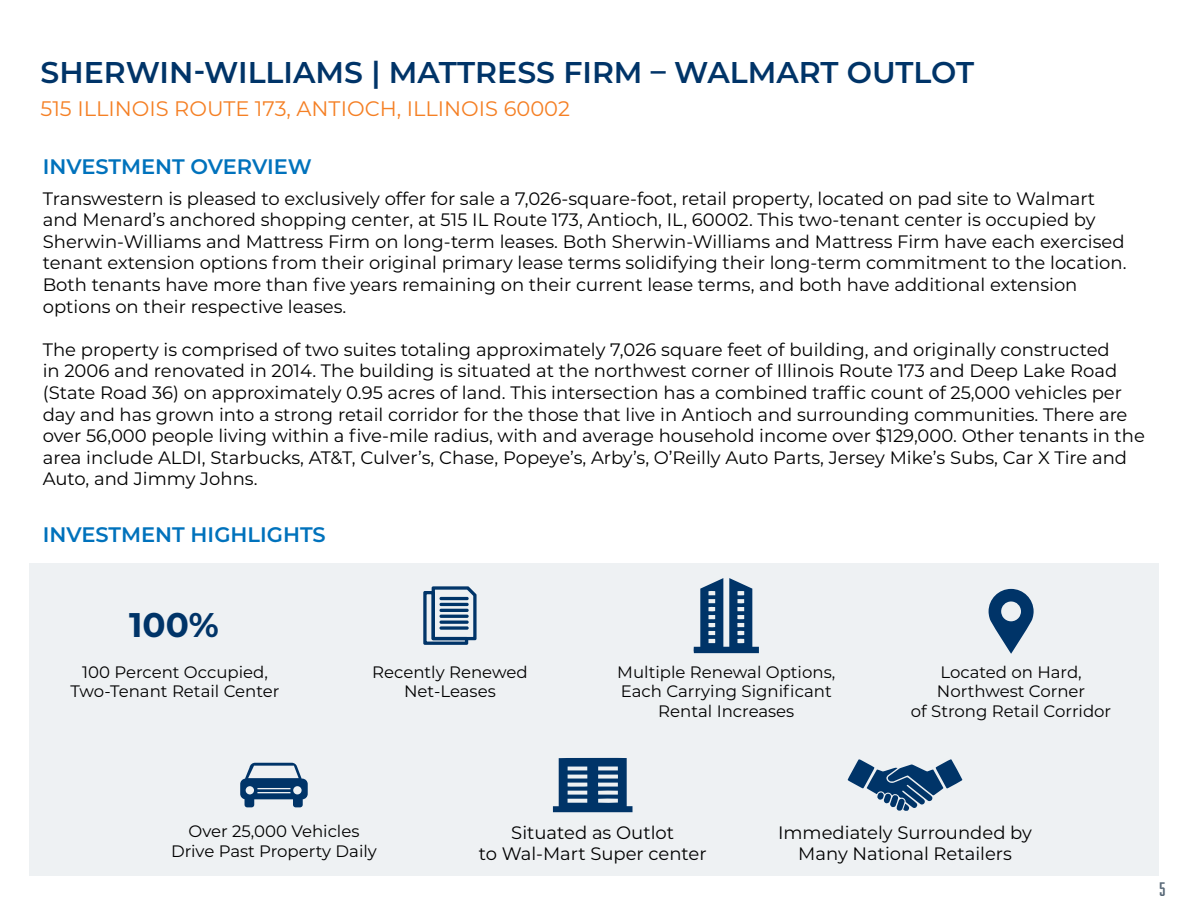
<style>
.page{position:relative;width:1188px;height:918px;background:#fff}
.page>*{position:absolute;margin:0;border:0;box-sizing:border-box;transform-origin:0 0}
.t1{font:700 34.2px "Montserrat";color:#003468}
.t2{font:600 30px "Montserrat";color:#003468}
.t3{font:21px "Montserrat";color:#f58025}
.t4{font:600 21px "Montserrat";color:#0072bc}
.t5{font:18px/21.6px "Montserrat";color:#000}
.t6{font:18px "Abolition";color:#586877}
.t7{font:16.5px/19.8px "Montserrat";color:#000;text-align:center}
</style>
<div class="page">
<div style="left:29px;top:563px;width:1130px;height:313px;background:#eef1f3"></div>
<svg style="left:423px;top:586px;width:54px;height:59px"></svg>
<svg style="left:694px;top:578px;width:65px;height:75px"></svg>
<svg style="left:989px;top:589px;width:45px;height:65px"></svg>
<svg style="left:240px;top:763px;width:68px;height:44px"></svg>
<svg style="left:553px;top:758px;width:80px;height:54px"></svg>
<svg style="left:848px;top:759px;width:114px;height:52px"></svg>
<h2 class="t2" style="left:40px;top:51px;width:935px">SHERWIN-WILLIAMS | MATTRESS FIRM – WALMART OUTLOT</h2>
<p class="t3" style="left:40px;top:94px;width:531px">515 ILLINOIS ROUTE 173, ANTIOCH, ILLINOIS 60002</p>
<p class="t4" style="left:43px;top:152px;width:271px">INVESTMENT OVERVIEW</p>
<p class="t5" style="left:43px;top:187px;width:1085px">Transwestern is pleased to exclusively offer for sale a 7,026-square-foot, retail property, located on pad site to Walmart and Menard’s anchored shopping center, at 515 IL Route 173, Antioch, IL, 60002. This two-tenant center is occupied by Sherwin-Williams and Mattress Firm on long-term leases. Both Sherwin-Williams and Mattress Firm have each exercised tenant extension options from their original primary lease terms solidifying their long-term commitment to the location.<br>Both tenants have more than five years remaining on their current lease terms, and both have additional extension options on their respective leases.</p>
<p class="t5" style="left:43px;top:338px;width:1104px">The property is comprised of two suites totaling approximately 7,026 square feet of building, and originally constructed<br>in 2006 and renovated in 2014. The building is situated at the northwest corner of Illinois Route 173 and Deep Lake Road (State Road 36) on approximately 0.95 acres of land. This intersection has a combined traffic count of 25,000 vehicles per day and has grown into a strong retail corridor for the those that live in Antioch and surrounding communities. There are over 56,000 people living within a five-mile radius, with and average household income over $129,000. Other tenants in the area include ALDI, Starbucks, AT&amp;T, Culver’s, Chase, Popeye’s, Arby’s, O’Reilly Auto Parts, Jersey Mike’s Subs, Car X Tire and Auto, and Jimmy Johns.</p>
<p class="t4" style="left:43px;top:519px;width:285px">INVESTMENT HIGHLIGHTS</p>
<h1 class="t1" style="left:129px;top:600px;width:91px">100%</h1>
<p class="t7" style="left:71px;top:661px;width:210px">100 Percent Occupied,<br>Two-Tenant Retail Center</p>
<p class="t7" style="left:372px;top:661px;width:157px">Recently Renewed<br>Net-Leases</p>
<p class="t7" style="left:911px;top:661px;width:202px">Located on Hard,<br>Northwest Corner<br>of Strong Retail Corridor</p>
<p class="t7" style="left:617px;top:661px;width:220px">Multiple Renewal Options,<br>Each Carrying Significant<br>Rental Increases</p>
<p class="t7" style="left:171px;top:821px;width:207px">Over 25,000 Vehicles<br>Drive Past Property Daily</p>
<p class="t5" style="left:479px;top:821px;width:229px;text-align:center">Situated as Outlot<br>to Wal-Mart Super center</p>
<p class="t5" style="left:778px;top:821px;width:255px;text-align:center">Immediately Surrounded by<br>Many National Retailers</p>
<p class="t6" style="left:1160px;top:879px;width:7px">5</p>
</div>
